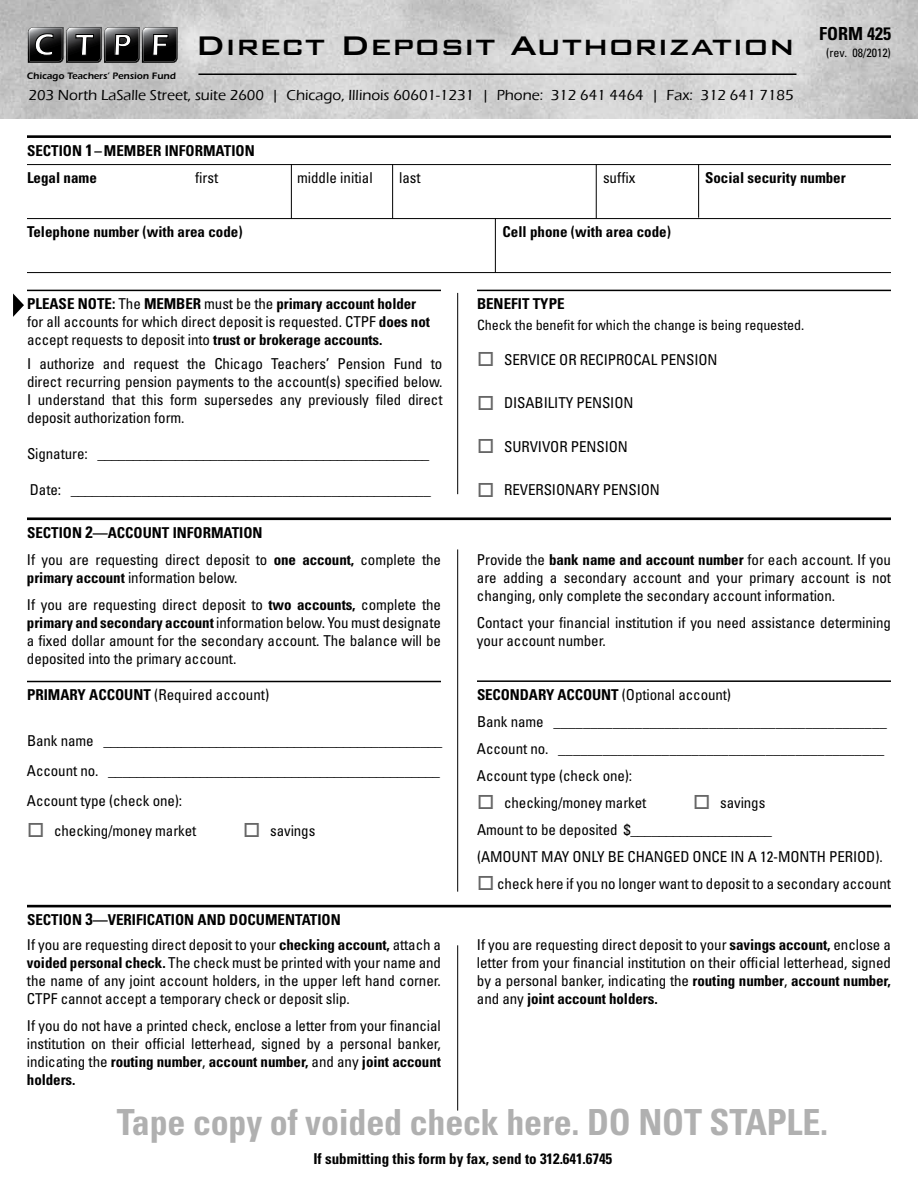
<style>
.page{position:relative;width:918px;height:1188px;background:#fff}
.page>*{position:absolute;margin:0;border:0;box-sizing:border-box;transform-origin:0 0}
.t1{font:700 condensed 36px "Univers LT Std";letter-spacing:-.005em;color:#b0b0b0}
.t2{font:500 36px "Bank Gothic BT";color:#000}
.t3{font:600 31.05px "Itc Eras";color:#fff}
.t4{font:700 condensed 18px "Univers LT Std";color:#000}
.t5{font:condensed 15px/18px "Univers LT Std";letter-spacing:-.005em;color:#000;text-align:justify}
.t6{font:700 condensed 15px/27px "Univers LT Std";color:#000}
.t7{font:500 15px "Eras ITC";color:#000}
.t8{font:condensed 14.1px "Univers LT Std";letter-spacing:-.005em;color:#000}
.t9{font:condensed 12px "Univers LT Std";color:#000}
.t10{font:600 9.6px "Itc Eras";color:#000}
.s1{font-size:16.5px}
.s2{font-weight:400}
.s3{font-weight:700}
.s4{color:#666}
</style>
<div class="page">
<hr style="left:27px;top:135px;width:864px;height:3px;background:#000">
<hr style="left:27px;top:164px;width:864px;height:1px;background:#000">
<hr style="left:27px;top:218px;width:864px;height:1px;background:#000">
<hr style="left:27px;top:272px;width:864px;height:1px;background:#000">
<svg style="left:13px;top:293px;width:11px;height:24px"></svg>
<hr style="left:596px;top:164px;width:1px;height:54px;background:#000">
<hr style="left:291px;top:164px;width:1px;height:55px;background:#000">
<hr style="left:392px;top:164px;width:1px;height:55px;background:#000">
<hr style="left:495px;top:218px;width:1px;height:55px;background:#000">
<hr style="left:698px;top:164px;width:1px;height:54px;background:#000">
<img style="left:0;top:0;width:918px;height:118px">
<svg style="left:28px;top:27px;width:150px;height:36px;background:#404041"></svg>
<hr style="left:198px;top:74px;width:599px;height:1px;background:#000">
<hr style="left:477px;top:290px;width:414px;height:1px;background:#000">
<hr style="left:27px;top:681px;width:414px;height:1px;background:#000">
<hr style="left:477px;top:680px;width:414px;height:2px;background:#000">
<hr style="left:27px;top:290px;width:414px;height:1px;background:#000">
<hr style="left:457px;top:293px;width:1px;height:201px;background:#000">
<hr style="left:457px;top:549px;width:1px;height:343px;background:#000">
<hr style="left:27px;top:517px;width:864px;height:3px;background:#000">
<hr style="left:457px;top:945px;width:1px;height:166px;background:#000">
<hr style="left:27px;top:905px;width:864px;height:2px;background:#000">
<h2 class="t3" style="left:113px;top:27px;width:20px">P</h2>
<p class="t10" style="left:27px;top:70px;width:150px">Chicago Teachers’ Pension Fund</p>
<h1 class="t2" style="left:195px;top:26px;width:601px">Direct Deposit Authorization</h1>
<p class="t7" style="left:28px;top:87px;width:767px">203 North LaSalle Street, suite 2600 | Chicago, Illinois 60601-1231 | Phone: 312 641 4464 | Fax: 312 641 7185</p>
<p class="t4" style="left:819px;top:23px;width:73px">FOR M 425</p>
<p class="t9" style="left:826px;top:46px;width:66px">(rev. 08/2012)</p>
<p class="t6" style="left:27px;top:137px;width:229px">Section <span class="s1">1</span>–Member Information<br>Legal name</p>
<p class="t5" style="left:195px;top:168px;width:25px">first</p>
<p class="t5" style="left:297px;top:168px;width:77px">middle initial</p>
<p class="t5" style="left:399px;top:168px;width:23px">last</p>
<p class="t5" style="left:603px;top:168px;width:34px">suffix</p>
<p class="t6" style="left:705px;top:164px;width:142px">Social security number</p>
<p class="t6" style="left:27px;top:218px;width:217px">Telephone number (with area code)</p>
<p class="t6" style="left:503px;top:218px;width:170px">Cell phone (with area code)</p>
<p class="t6" style="left:27px;top:290px;width:61px">PLEASE NOTE</p>
<p class="t6" style="left:112px;top:290px;width:74px">: <span class="s2">The</span> MEMBER</p>
<p class="t5" style="left:27px;top:295px;width:404px;text-align:left;text-indent:177px">must be the <span class="s3">primary account holder </span>for all accounts for which direct deposit is requested. CTPF <span class="s3">does not </span>accept requests to deposit into <span class="s3">trust or brokerage accounts.</span></p>
<p class="t5" style="left:27px;top:355px;width:417px">I authorize and request the Chicago Teachers’ Pension Fund to direct recurring pension payments to the account(s) specified below.<br>I understand that this form supersedes any previously filed direct deposit authorization form.</p>
<p class="t5" style="left:27px;top:445px;width:404px">Signature: _______________________________________________</p>
<p class="t5" style="left:30px;top:481px;width:402px">Date: ___________________________________________________</p>
<p class="t6" style="left:27px;top:519px;width:17px">SECTION</p>
<p class="t6" style="left:85px;top:519px;width:32px"><span class="s1">2</span>—ACCO</p>
<p class="t6" style="left:143px;top:519px;width:39px">UNT INFOR</p>
<p class="t6" style="left:211px;top:519px;width:22px">MATION</p>
<p class="t5" style="left:27px;top:551px;width:416px">If you are requesting direct deposit to <span class="s3">one account,</span> complete the <span class="s3">primary account</span> information below.</p>
<p class="t5" style="left:27px;top:596px;width:416px">If you are requesting direct deposit to <span class="s3">two accounts,</span> complete the <span class="s3">primary and secondary account</span> information below. You must designate a fixed dollar amount for the secondary account. The balance will be deposited into the primary account.</p>
<p class="t6" style="left:27px;top:681px;width:43px">PRIMARY</p>
<p class="t6" style="left:89px;top:681px;width:10px">ACCO</p>
<p class="t5" style="left:124px;top:686px;width:147px"><span class="s3">UNT</span> (Required account)</p>
<p class="t5" style="left:27px;top:725px;width:417px;line-height:30px;text-align:left">Bank name ________________________________________________<br>Account no. _______________________________________________<br>Account type (check one):</p>
<p class="t5" style="left:27px;top:821px;width:171px"><span class="s4">□</span> checking/money market</p>
<p class="t5" style="left:243px;top:821px;width:74px"><span class="s4">□</span> savings</p>
<p class="t6" style="left:27px;top:907px;width:17px">SECTION</p>
<p class="t6" style="left:85px;top:907px;width:39px"><span class="s1">3</span>—VERIFICATION</p>
<p class="t6" style="left:198px;top:907px;width:89px">AND DOCUMENTATION</p>
<p class="t5" style="left:27px;top:936px;width:416px">If you are requesting direct deposit to your <span class="s3">checking account,</span> attach a <span class="s3">voided personal check.</span> The check must be printed with your name and the name of any joint account holders, in the upper left hand corner.<br>CTPF cannot accept a temporary check or deposit slip.</p>
<p class="t5" style="left:27px;top:1017px;width:415px">If you do not have a printed check, enclose a letter from your financial institution on their official letterhead, signed by a personal banker, indicating the <span class="s3">routing number</span>, <span class="s3">account number,</span> and any <span class="s3">joint account holders.</span></p>
<p class="t6" style="left:477px;top:290px;width:89px">Benefit Type</p>
<p class="t8" style="left:477px;top:316px;width:329px">Check the benefit for which the change is being requested.</p>
<p class="t5" style="left:477px;top:350px;width:242px"><span class="s4">□</span> SERVICE OR RECIPROCAL PENSION</p>
<p class="t5" style="left:477px;top:394px;width:158px"><span class="s4">□</span> DISABILITY PENSION</p>
<p class="t5" style="left:477px;top:437px;width:152px"><span class="s4">□</span> SURVIVOR PENSION</p>
<p class="t5" style="left:477px;top:481px;width:184px"><span class="s4">□</span> REVERSIONARY PENSION</p>
<p class="t5" style="left:477px;top:551px;width:416px">Provide the <span class="s3">bank name and account number</span> for each account. If you are adding a secondary account and your primary account is not changing, only complete the secondary account information.</p>
<p class="t5" style="left:477px;top:614px;width:415px">Contact your financial institution if you need assistance determining your account number.</p>
<p class="t5" style="left:477px;top:681px;width:411px;line-height:27px;text-align:left;text-indent:115px"><span class="s3">UNT</span> (Optional account)<br>Bank name _____________________________________________ Account no. ____________________________________________ Account type (check one):</p>
<p class="t5" style="left:477px;top:793px;width:171px"><span class="s4">□</span> checking/money market</p>
<p class="t6" style="left:477px;top:681px;width:18px">SECON</p>
<p class="t6" style="left:520px;top:681px;width:19px">DARY</p>
<p class="t6" style="left:558px;top:681px;width:10px">ACCO</p>
<p class="t5" style="left:477px;top:789px;width:407px;line-height:27px;text-align:left;text-indent:216px"><span class="s4">□</span> savings<br>Amount to be deposited $____________________<br>(AMOUNT MAY ONLY BE CHANGED ONCE IN A 12-MONTH PERIOD).</p>
<p class="t5" style="left:477px;top:874px;width:415px"><span class="s4">□</span> check here if you no longer want to deposit to a secondary account</p>
<p class="t5" style="left:477px;top:936px;width:415px">If you are requesting direct deposit to your <span class="s3">savings account,</span> enclose a letter from your financial institution on their official letterhead, signed by a personal banker, indicating the <span class="s3">routing number</span>, <span class="s3">account number, </span>and any <span class="s3">joint account holders.</span></p>
<h1 class="t1" style="left:117px;top:1100px;width:544px">Tape copy of voided check here. DO NOT</h1>
<h1 class="t1" style="left:710px;top:1100px;width:120px">STAPLE.</h1>
<p class="t6" style="left:313px;top:1145px;width:300px">If submitting this form by fax, send to 312.641.6745</p>
</div>
